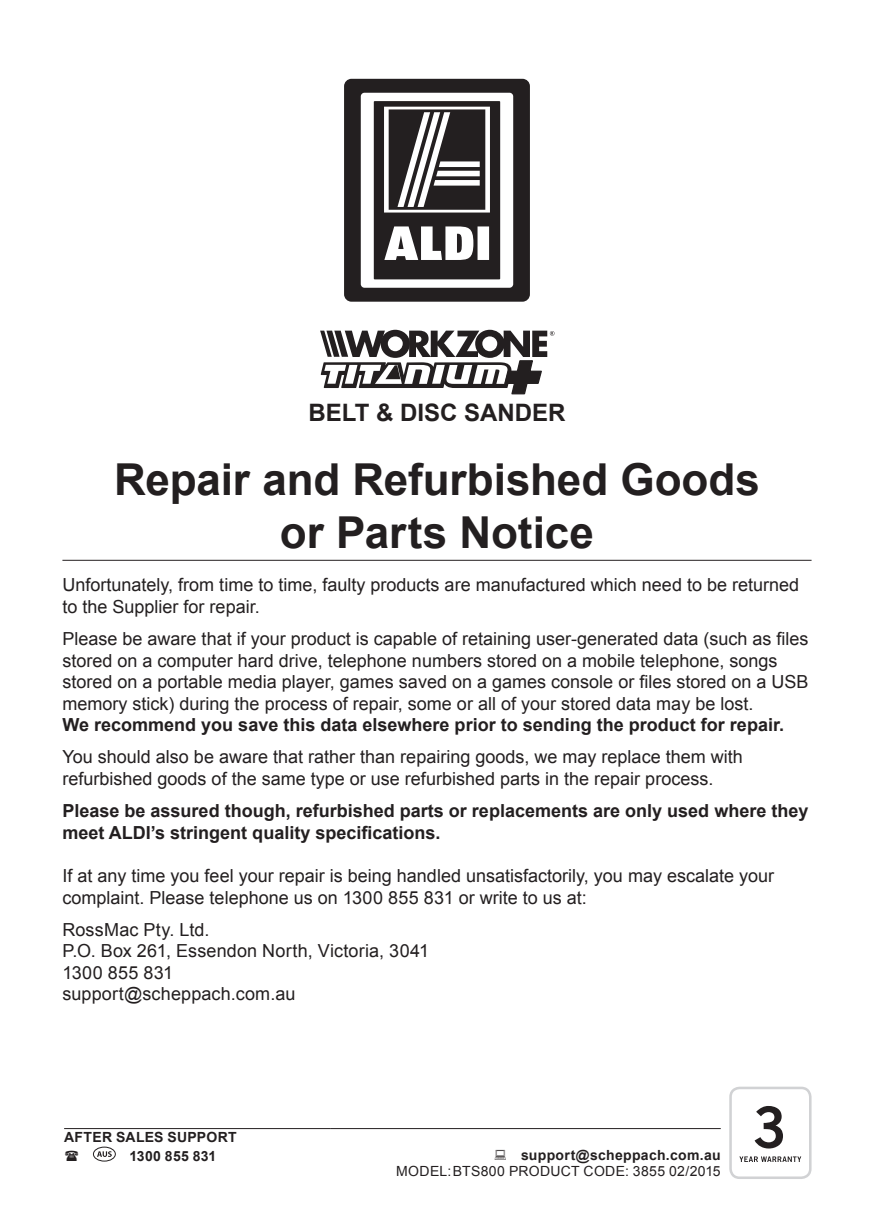
<style>
.page{position:relative;width:874px;height:1225px;background:#fff}
.page>*{position:absolute;margin:0;border:0;box-sizing:border-box;transform-origin:0 0}
.t1{font:700 44px/52.8px "Arial";color:#231f20;text-align:center}
.t2{font:700 24px "Arial";color:#231f20}
.t3{font:18px/21.6px "Arial";color:#231f20}
.t4{font:700 18px/21.6px "Arial";color:#231f20}
.t5{font:700 14px/18.8px "Arial";letter-spacing:.02em;color:#231f20}
.t6{font:14px "Arial";letter-spacing:.02em;color:#231f20}
</style>
<div class="page">
<svg style="left:739px;top:1156px;width:61px;height:6px"></svg>
<svg style="left:754px;top:1106px;width:28px;height:42px"></svg>
<div style="left:344px;top:79px;width:185px;height:223px;background:#231f20;border-radius:7px"></div>
<div style="left:360px;top:93px;width:153px;height:195px;background:#fff;border-radius:4px"></div>
<div style="left:369px;top:98px;width:135px;height:184px;background:linear-gradient(to right,#fff,#fff);border-radius:2px"></div>
<div style="left:373px;top:101px;width:127px;height:178px;background:#231f20"></div>
<svg style="left:384px;top:226px;width:105px;height:34px"></svg>
<svg style="left:384px;top:107px;width:105px;height:105px"></svg>
<svg style="left:320px;top:330px;width:234px;height:65px"></svg>
<hr style="left:62px;top:560px;width:749px;height:1px;background:#231f20">
<div style="left:729px;top:1086px;width:82px;height:93px;border:3px solid #d1d2d4;border-radius:9px"></div>
<hr style="left:64px;top:1128px;width:267px;height:1px;background:#231f20">
<hr style="left:331px;top:1128px;width:389px;height:1px;background:#231f20">
<div style="left:93px;top:1147px;width:22px;height:14px;border:1px solid #231f20;border-radius:50%"></div>
<svg style="left:97px;top:1151px;width:15px;height:6px"></svg>
<h2 class="t2" style="left:308px;top:396px;width:258px">BELT &amp; DISC SANDER</h2>
<h1 class="t1" style="left:114px;top:455px;width:647px">Repair and Refurbished Goods or Parts Notice</h1>
<p class="t3" style="left:62px;top:574px;width:738px">Unfortunately, from time to time, faulty products are manufactured which need to be returned to the Supplier for repair.</p>
<p class="t3" style="left:62px;top:628px;width:747px">Please be aware that if your product is capable of retaining user-generated data (such as files stored on a computer hard drive, telephone numbers stored on a mobile telephone, songs stored on a portable media player, games saved on a games console or files stored on a USB memory stick) during the process of repair, some or all of your stored data may be lost.</p>
<p class="t4" style="left:62px;top:715px;width:722px">We recommend you save this data elsewhere prior to sending the product for repair.</p>
<p class="t3" style="left:62px;top:746px;width:681px">You should also be aware that rather than repairing goods, we may replace them with refurbished goods of the same type or use refurbished parts in the repair process.</p>
<p class="t4" style="left:62px;top:800px;width:747px">Please be assured though, refurbished parts or replacements are only used where they meet ALDI’s stringent quality specifications.</p>
<p class="t3" style="left:62px;top:865px;width:713px">If at any time you feel your repair is being handled unsatisfactorily, you may escalate your complaint. Please telephone us on 1300 855 831 or write to us at:</p>
<p class="t3" style="left:62px;top:918px;width:368px">RossMac Pty. Ltd.<br>P.O. Box 261, Essendon North, Victoria, 3041<br>1300 855 831<br>support@scheppach.com.au</p>
<p class="t5" style="left:129px;top:1128px;width:109px;text-indent:-65px">AFTER SALES SUPPORT<br>1300 855 831</p>
<p class="t5" style="left:520px;top:1145px;width:201px">support@scheppach.com.au</p>
<p class="t6" style="left:396px;top:1162px;width:326px">MODEL:BTS800 PRODUCT CODE: 3855 02/2015</p>
</div>
